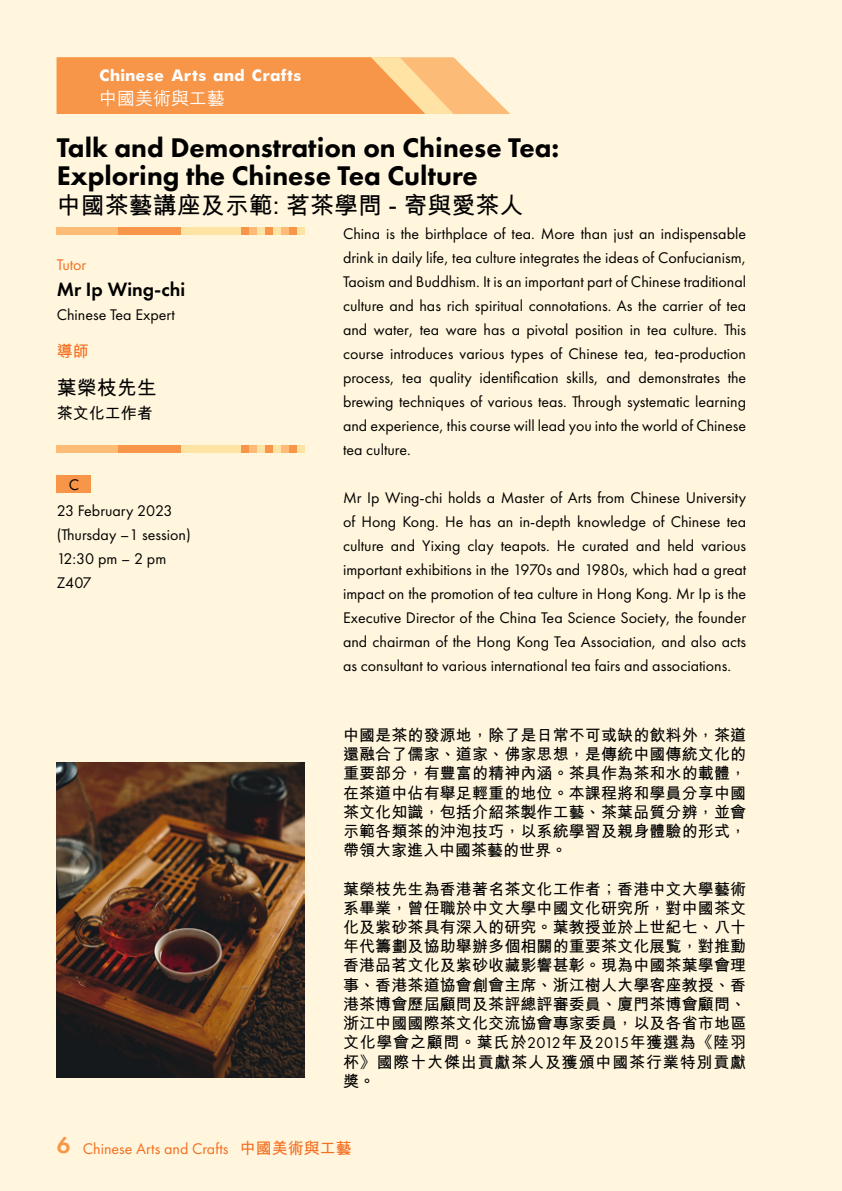
<style>
.page{position:relative;width:842px;height:1191px;background:#fff6dd}
.page>*{position:absolute;margin:0;border:0;box-sizing:border-box;transform-origin:0 0}
.t1{font:800 28px/28px "Futura PT";color:#000}
.t2{font:700 24px "M Hei HK";color:#000}
.t3{font:600 20px "Futura PT";color:#000}
.t4{font:700 20px "M Hei HK";color:#000}
.t5{font:700 18px "Futura";color:#fff}
.t6{font:500 18px "M Hei HK";color:#fff}
.t7{font:16px/24px "Futura PT";color:#000;text-align:justify}
.t8{font:700 16px/19.2px "M Hei HK";letter-spacing:.01em;color:#000;text-align:justify}
.t9{font:16px "Futura PT";color:#f36f21}
.t10{font:700 16px "M Hei HK";color:#f36f21}
.s1{font-family:"Futura PT";font-weight:400}
.s2{font-weight:600;font-size:24px;color:#f79548}
.s3{font-family:"M Hei HK";font-weight:700}
</style>
<div class="page">
<div style="left:181px;top:227px;width:62px;height:8px;background:#ffe3a5"></div>
<div style="left:297px;top:227px;width:8px;height:8px;background:#ffe3a5"></div>
<div style="left:257px;top:227px;width:8px;height:8px;background:#ffe3a5"></div>
<div style="left:273px;top:227px;width:8px;height:8px;background:#ffe3a5"></div>
<div style="left:281px;top:227px;width:8px;height:8px;background:#fcbb76"></div>
<div style="left:57px;top:227px;width:62px;height:8px;background:#fcbb76"></div>
<div style="left:249px;top:227px;width:8px;height:8px;background:#fcbb76"></div>
<div style="left:289px;top:227px;width:8px;height:8px;background:#f79548"></div>
<div style="left:265px;top:227px;width:8px;height:8px;background:#f79548"></div>
<div style="left:119px;top:227px;width:62px;height:8px;background:#f79548"></div>
<div style="left:242px;top:227px;width:7px;height:8px;background:#f79548"></div>
<div style="left:181px;top:445px;width:62px;height:8px;background:#ffe3a5"></div>
<div style="left:297px;top:445px;width:8px;height:8px;background:#ffe3a5"></div>
<div style="left:257px;top:445px;width:8px;height:8px;background:#ffe3a5"></div>
<div style="left:273px;top:445px;width:8px;height:8px;background:#ffe3a5"></div>
<div style="left:281px;top:445px;width:8px;height:8px;background:#fcbb76"></div>
<div style="left:57px;top:445px;width:62px;height:8px;background:#fcbb76"></div>
<div style="left:249px;top:445px;width:8px;height:8px;background:#fcbb76"></div>
<div style="left:289px;top:445px;width:8px;height:8px;background:#f79548"></div>
<div style="left:265px;top:445px;width:8px;height:8px;background:#f79548"></div>
<div style="left:119px;top:445px;width:62px;height:8px;background:#f79548"></div>
<div style="left:242px;top:445px;width:7px;height:8px;background:#f79548"></div>
<div style="left:57px;top:475px;width:34px;height:17px;background:#f79548"></div>
<svg style="left:57px;top:57px;width:453px;height:57px;background:#f8a45c"></svg>
<img style="left:57px;top:762px;width:248px;height:315px">
<p class="t5" style="left:99px;top:66px;width:204px">Chinese Arts and Crafts</p>
<p class="t6" style="left:99px;top:85px;width:127px">中國美術與工藝</p>
<h1 class="t1" style="left:57px;top:134px;width:504px">Talk and Demonstration on Chinese Tea:<br>Exploring the Chinese Tea Culture</h1>
<h2 class="t2" style="left:57px;top:188px;width:468px">中國茶藝講座及示範: 茗茶學問 - 寄與愛茶人</h2>
<p class="t9" style="left:57px;top:255px;width:31px">Tutor</p>
<p class="t3" style="left:57px;top:277px;width:130px">Mr Ip Wing-chi</p>
<p class="t7" style="left:57px;top:302px;width:120px">Chinese Tea Expert</p>
<p class="t10" style="left:57px;top:339px;width:33px">導師</p>
<p class="t4" style="left:57px;top:373px;width:101px">葉榮枝先生</p>
<p class="t8" style="left:57px;top:402px;width:97px">茶文化工作者</p>
<p class="t7" style="left:69px;top:473px;width:12px">C</p>
<p class="t7" style="left:57px;top:499px;width:136px;text-align:left">23 February 2023 (Thursday –1 session)<br>12:30 pm – 2 pm<br>Z407</p>
<p class="t7" style="left:343px;top:222px;width:405px">China is the birthplace of tea. More than just an indispensable drink in daily life, tea culture integrates the ideas of Confucianism, Taoism and Buddhism. It is an important part of Chinese traditional culture and has rich spiritual connotations. As the carrier of tea and water, tea ware has a pivotal position in tea culture. This course introduces various types of Chinese tea, tea-production process, tea quality identification skills, and demonstrates the brewing techniques of various teas. Through systematic learning and experience, this course will lead you into the world of Chinese tea culture.</p>
<p class="t7" style="left:343px;top:486px;width:405px">Mr Ip Wing-chi holds a Master of Arts from Chinese University of Hong Kong. He has an in-depth knowledge of Chinese tea culture and Yixing clay teapots. He curated and held various important exhibitions in the 1970s and 1980s, which had a great impact on the promotion of tea culture in Hong Kong. Mr Ip is the Executive Director of the China Tea Science Society, the founder and chairman of the Hong Kong Tea Association, and also acts as consultant to various international tea fairs and associations.</p>
<p class="t8" style="left:343px;top:724px;width:405px">中國是茶的發源地，除了是日常不可或缺的飲料外，茶道還融合了儒家、道家、佛家思想，是傳統中國傳統文化的重要部分，有豐富的精神內涵。茶具作為茶和水的載體，在茶道中佔有舉足輕重的地位。本課程將和學員分享中國茶文化知識，包括介紹茶製作工藝、茶葉品質分辨，並會示範各類茶的沖泡技巧，以系統學習及親身體驗的形式，帶領大家進入中國茶藝的世界。</p>
<p class="t8" style="left:343px;top:878px;width:405px">葉榮枝先生為香港著名茶文化工作者；香港中文大學藝術系畢業，曾任職於中文大學中國文化研究所，對中國茶文化及紫砂茶具有深入的研究。葉教授並於上世紀七、八十年代籌劃及協助舉辦多個相關的重要茶文化展覧，對推動香港品茗文化及紫砂收藏影響甚彰。現為中國茶葉學會理事、香港茶道協會創會主席、浙江樹人大學客座教授、香港茶博會歷屆顧問及茶評總評審委員、廈門茶博會顧問、浙江中國國際茶文化交流協會專家委員，以及各省市地區文化學會之顧問。葉氏於<span class="s1">2012</span>年及<span class="s1">2015</span>年獲選為《陸羽杯》國際十大傑出貢獻茶人及獲頒中國茶行業特別貢獻獎。</p>
<p class="t9" style="left:57px;top:1139px;width:297px"><span class="s2">6</span> Chinese Arts and Crafts <span class="s3">中國美術與工藝</span></p>
</div>
